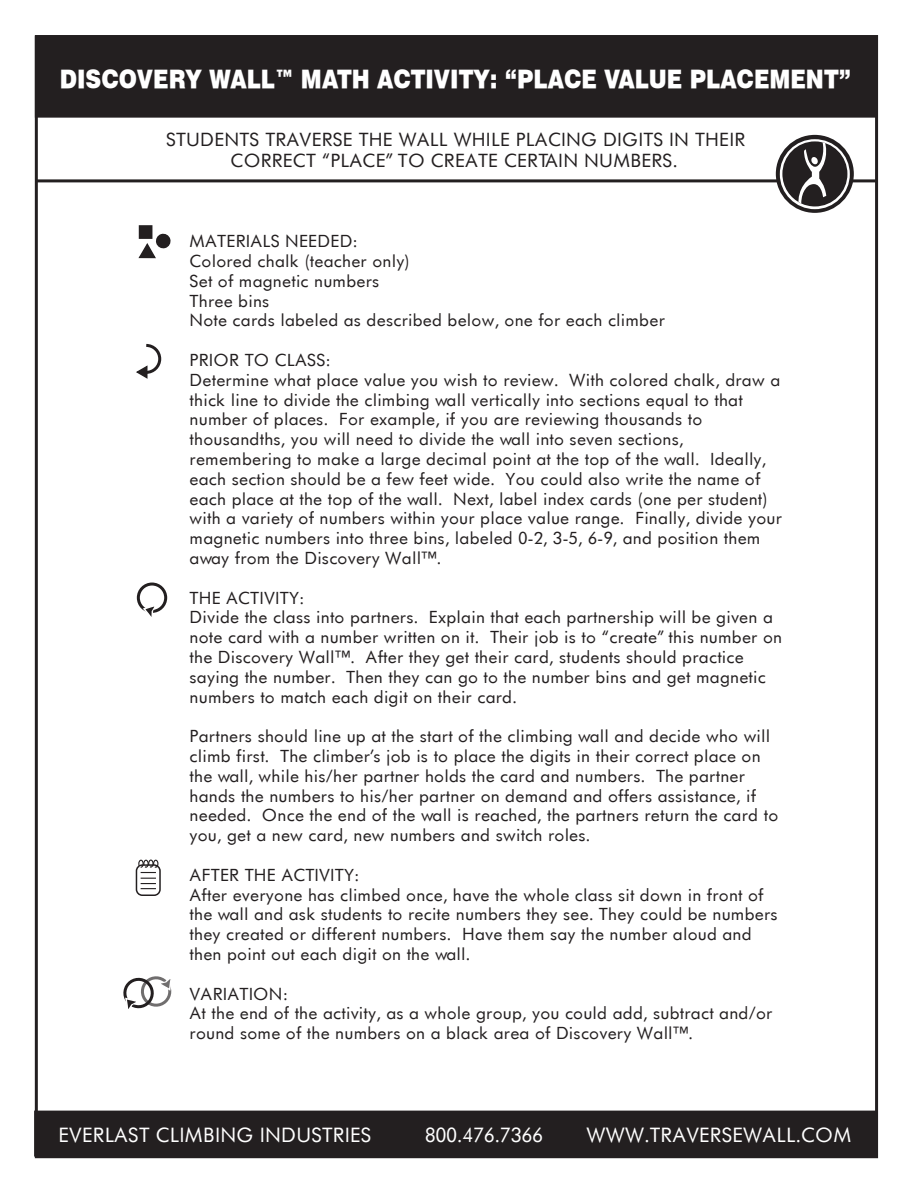
<style>
.page{position:relative;width:918px;height:1188px;background:#fff}
.page>*{position:absolute;margin:0;border:0;box-sizing:border-box;transform-origin:0 0}
.t1{font:900 25.5px "Halvett";color:#fff;scale:.88 1}
.t2{font:19.5px "Futurist";color:#fff}
.t3{font:18px/21.6px "Futurist";color:#231f20;text-align:center}
.t4{font:16.5px/19.8px "Futurist";color:#231f20}
</style>
<div class="page">
<div style="left:34px;top:1111px;width:843px;height:46px;background:#231f20"></div>
<div style="left:35px;top:36px;width:843px;height:82px;background:#231f20"></div>
<svg style="left:136px;top:343px;width:26px;height:35px"></svg>
<div style="left:140px;top:226px;width:12px;height:12px;background:#231f20"></div>
<div style="left:139px;top:225px;width:13px;height:14px;border:2px solid #231f20"></div>
<svg style="left:138px;top:232px;width:33px;height:25px"></svg>
<div style="left:137px;top:583px;width:30px;height:30px;border:3px solid #231f20;border-radius:50%"></div>
<svg style="left:143px;top:606px;width:15px;height:11px"></svg>
<div style="left:138px;top:860px;width:6px;height:8px;border:1px solid #231f20;border-radius:50%"></div>
<div style="left:143px;top:860px;width:6px;height:8px;border:1px solid #231f20;border-radius:50%"></div>
<div style="left:148px;top:860px;width:6px;height:8px;border:1px solid #231f20;border-radius:50%"></div>
<div style="left:153px;top:860px;width:5px;height:8px;border:1px solid #231f20;border-radius:50%"></div>
<svg style="left:135px;top:864px;width:26px;height:31px"></svg>
<svg style="left:776px;top:135px;width:78px;height:78px"></svg>
<svg style="left:34px;top:141px;width:845px;height:65px"></svg>
<svg style="left:123px;top:976px;width:49px;height:33px"></svg>
<h1 class="t1" style="left:60px;top:64px;width:901px">DISCOVERY WALL™ MATH ACTIVITY: “PLACE VALUE PLACEMENT”</h1>
<p class="t3" style="left:166px;top:128px;width:581px">STUDENTS TRAVERSE THE WALL WHILE PLACING DIGITS IN THEIR<br>CORRECT “PLACE” TO CREATE CERTAIN NUMBERS.</p>
<p class="t4" style="left:190px;top:231px;width:477px">MATERIALS NEEDED:<br>Colored chalk (teacher only)<br>Set of magnetic numbers<br>Three bins<br>Note cards labeled as described below, one for each climber</p>
<p class="t4" style="left:190px;top:350px;width:594px">PRIOR TO CLASS:<br>Determine what place value you wish to review. With colored chalk, draw a thick line to divide the climbing wall vertically into sections equal to that number of places. For example, if you are reviewing thousands to thousandths, you will need to divide the wall into seven sections, remembering to make a large decimal point at the top of the wall. Ideally, each section should be a few feet wide. You could also write the name of each place at the top of the wall. Next, label index cards (one per student) with a variety of numbers within your place value range. Finally, divide your magnetic numbers into three bins, labeled 0-2, 3-5, 6-9, and position them away from the Discovery Wall™.</p>
<p class="t4" style="left:190px;top:588px;width:594px">THE ACTIVITY:<br>Divide the class into partners. Explain that each partnership will be given a note card with a number written on it. Their job is to “create” this number on the Discovery Wall™. After they get their card, students should practice saying the number. Then they can go to the number bins and get magnetic numbers to match each digit on their card.</p>
<p class="t4" style="left:190px;top:726px;width:590px">Partners should line up at the start of the climbing wall and decide who will climb first. The climber’s job is to place the digits in their correct place on the wall, while his/her partner holds the card and numbers. The partner hands the numbers to his/her partner on demand and offers assistance, if needed. Once the end of the wall is reached, the partners return the card to you, get a new card, new numbers and switch roles.</p>
<p class="t4" style="left:190px;top:865px;width:590px">AFTER THE ACTIVITY:<br>After everyone has climbed once, have the whole class sit down in front of the wall and ask students to recite numbers they see. They could be numbers they created or different numbers. Have them say the number aloud and then point out each digit on the wall.</p>
<p class="t4" style="left:190px;top:984px;width:585px">VARIATION:<br>At the end of the activity, as a whole group, you could add, subtract and/or round some of the numbers on a black area of Discovery Wall™.</p>
<p class="t2" style="left:58px;top:1122px;width:315px">EVERLAST CLIMBING INDUSTRIES</p>
<p class="t2" style="left:425px;top:1122px;width:120px">800.476.7366</p>
<p class="t2" style="left:586px;top:1122px;width:267px">WWW.TRAVERSEWALL.COM</p>
</div>
